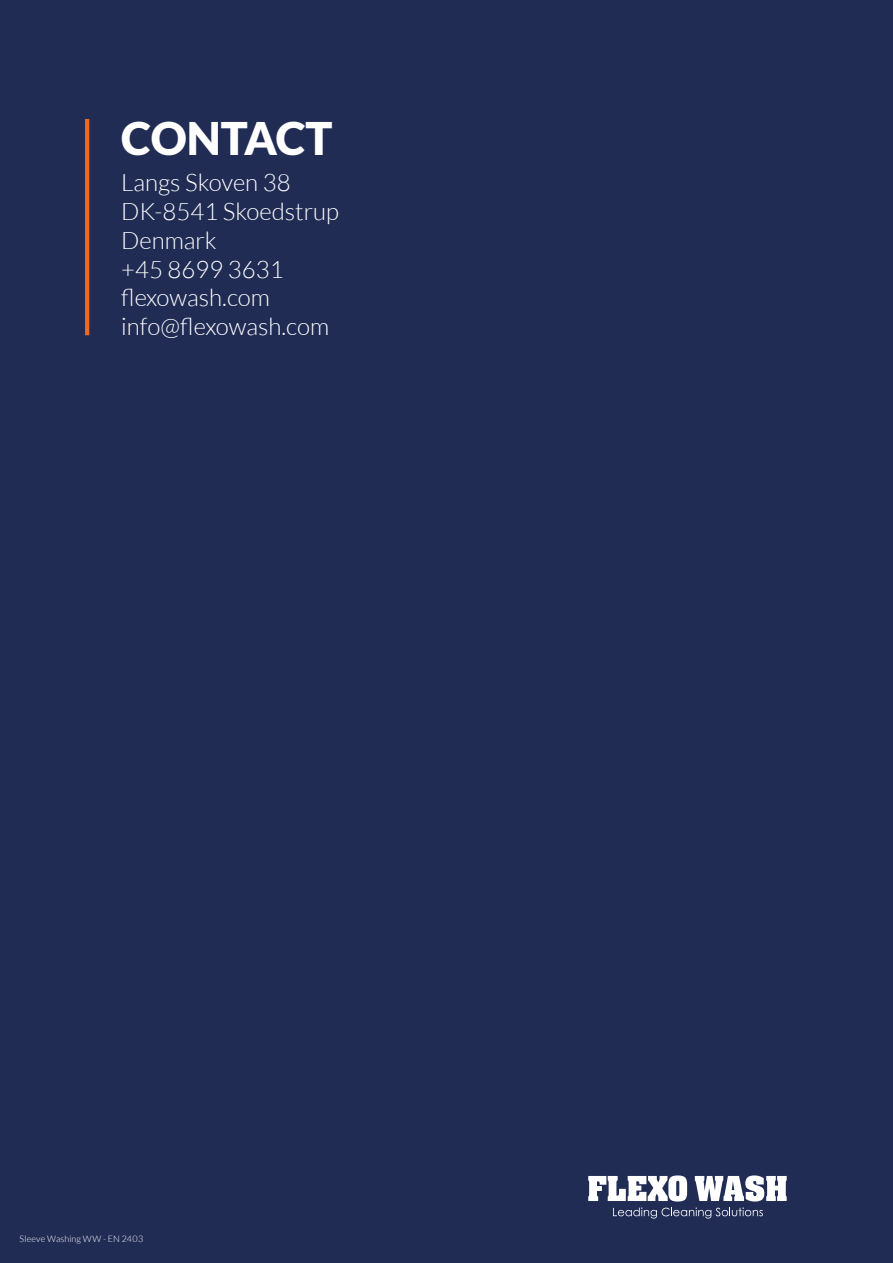
<style>
.page{position:relative;width:893px;height:1263px;background:#212c55}
.page>*{position:absolute;margin:0;border:0;box-sizing:border-box;transform-origin:0 0}
.t1{font:900 45px "Lato";color:#fff}
.t2{font:300 24px/28.8px "Lato";color:#fff}
.t3{font:300 9px "Lato";letter-spacing:.015em;color:#fff}
</style>
<div class="page">
<hr style="left:85px;top:119px;width:4px;height:216px;background:#ed6923">
<svg style="left:613px;top:1207px;width:150px;height:11px"></svg>
<svg style="left:588px;top:1175px;width:99px;height:26px"></svg>
<svg style="left:695px;top:1175px;width:92px;height:26px"></svg>
<h1 class="t1" style="left:121px;top:112px;width:213px">CONTACT</h1>
<p class="t2" style="left:121px;top:168px;width:219px">Langs Skoven 38<br>DK-8541 Skoedstrup<br>Denmark<br>+45 8699 3631 flexowash.com info@flexowash.com</p>
<p class="t3" style="left:20px;top:1234px;width:125px">Sleeve Washing WW - EN 2403</p>
</div>
